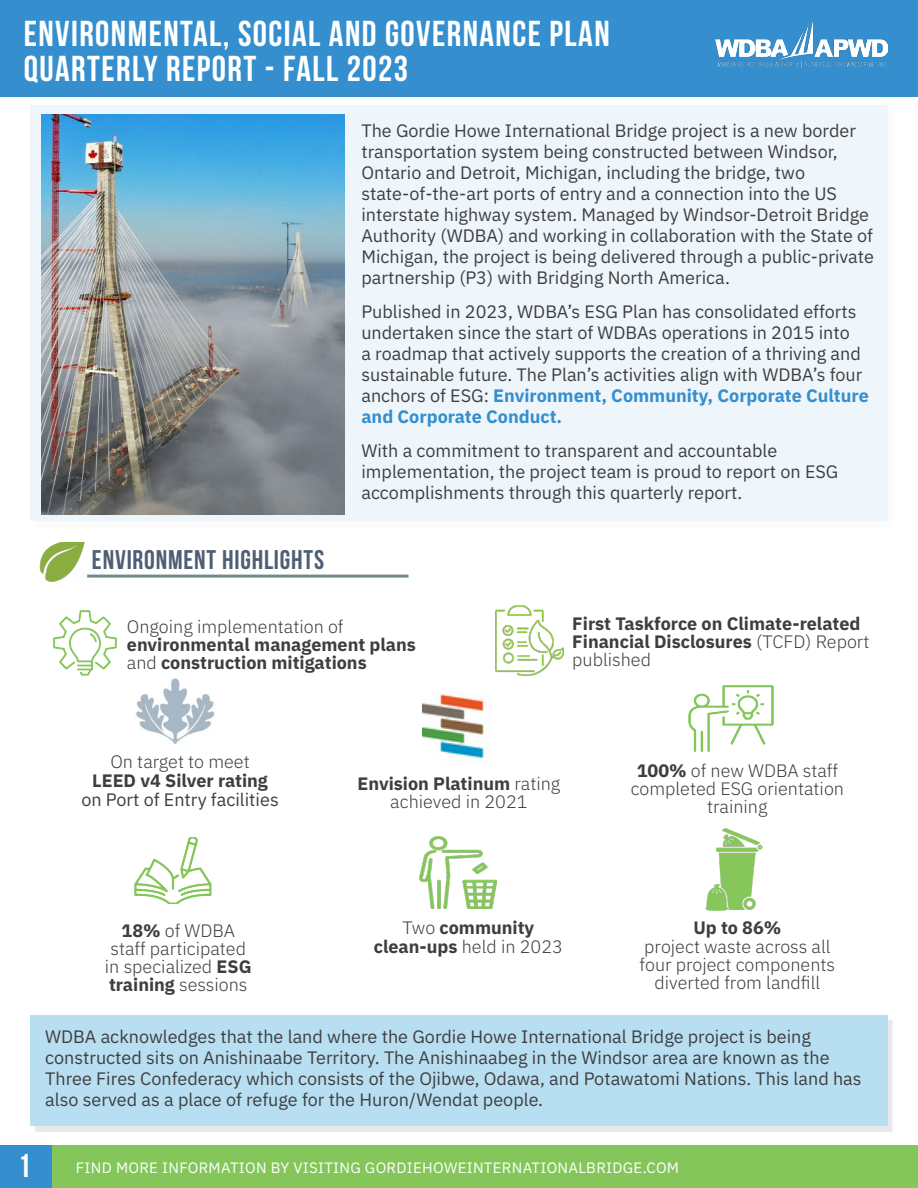
<style>
.page{position:relative;width:918px;height:1188px;background:#fff}
.page>*{position:absolute;margin:0;border:0;box-sizing:border-box;transform-origin:0 0}
._200_Bold_Left{font:700 36px "Bebas Neue";letter-spacing:.04em;color:#fff}
._200_Bold_Left-2{font:700 33px "Bebas Neue";color:#fff}
.t1{font:700 27px "Bebas Neue";letter-spacing:.03em;color:#4f5e74}
.Paragraph_Style{font:18px/21px "IBM Plex Sans";color:#3e3e3f}
.Paragraph_Style-2{font:300 18px/18px "IBM Plex Sans";color:#3e3e3f;text-align:center}
.Paragraph_Style-3{font:700 18px/18px "IBM Plex Sans";color:#3e3e3f}
.Paragraph_Style-4{font:15px "IBM Plex Sans";letter-spacing:.02em;color:#fff}
.s1{font-weight:700;color:#358fce}
.s2{font-weight:300}
.s3{font-weight:700}
</style>
<div class="page">
<div style="left:0;top:0;width:918px;height:96px;background:#358fce"></div>
<div style="left:30px;top:105px;width:858px;height:416px;background:#eff6fb"></div>
<div style="left:35px;top:1020px;width:858px;height:111px;background:#e9e9e9"></div>
<div style="left:30px;top:1015px;width:858px;height:111px;background:#b8def1"></div>
<img style="left:39px;top:543px;width:52px;height:39px">
<hr style="left:87px;top:575px;width:321px;height:3px;background:#6e8d86">
<img style="left:423px;top:694px;width:66px;height:65px">
<img style="left:688px;top:685px;width:85px;height:66px">
<img style="left:134px;top:837px;width:78px;height:67px">
<img style="left:419px;top:837px;width:77px;height:72px">
<img style="left:135px;top:678px;width:80px;height:66px">
<img style="left:705px;top:828px;width:58px;height:83px">
<img style="left:496px;top:606px;width:67px;height:70px">
<img style="left:54px;top:610px;width:62px;height:65px">
<img style="left:42px;top:114px;width:302px;height:400px">
<img style="left:715px;top:20px;width:173px;height:48px">
<div style="left:0;top:1146px;width:918px;height:42px;background:#84c65a"></div>
<div style="left:0;top:1146px;width:52px;height:42px;background:#358fce"></div>
<p class="_200_Bold_Left" style="left:24px;top:14px;width:588px">ENVIRONMENTAL, SOCIAL AND GOVERNANCE PLAN</p>
<p class="_200_Bold_Left" style="left:24px;top:49px;width:386px">QUARTERLY REPORT - FALL 2023</p>
<p class="t1" style="left:92px;top:545px;width:234px">ENVIRONMENT HIGHLIGHTS</p>
<p class="Paragraph_Style" style="left:361px;top:119px;width:514px">The Gordie Howe International Bridge project is a new border transportation system being constructed between Windsor, Ontario and Detroit, Michigan, including the bridge, two state-of-the-art ports of entry and a connection into the US interstate highway system. Managed by Windsor-Detroit Bridge Authority (WDBA) and working in collaboration with the State of Michigan, the project is being delivered through a public-private partnership (P3) with Bridging North America.</p>
<p class="Paragraph_Style" style="left:361px;top:300px;width:509px">Published in 2023, WDBA’s ESG Plan has consolidated efforts undertaken since the start of WDBAs operations in 2015 into<br>a roadmap that actively supports the creation of a thriving and sustainable future. The Plan’s activities align with WDBA’s four anchors of ESG: <span class="s1">Environment, Community, Corporate Culture and Corporate Conduct.</span></p>
<p class="Paragraph_Style" style="left:361px;top:438px;width:479px">With a commitment to transparent and accountable implementation, the project team is proud to report on ESG accomplishments through this quarterly report.</p>
<p class="Paragraph_Style-2" style="left:127px;top:616px;width:218px">Ongoing implementation of</p>
<p class="Paragraph_Style-3" style="left:127px;top:634px;width:291px">environmental management plans <span class="s2">and</span> construction mitigations</p>
<p class="Paragraph_Style-3" style="left:572px;top:613px;width:299px">First Taskforce on Climate-related<br>Financial Disclosures <span class="s2">(TCFD) Report published</span></p>
<p class="Paragraph_Style-2" style="left:110px;top:751px;width:141px">On target to meet</p>
<p class="Paragraph_Style-3" style="left:92px;top:770px;width:177px">LEED v4 Silver rating</p>
<p class="Paragraph_Style" style="left:81px;top:787px;width:199px">on Port of Entry facilities</p>
<p class="Paragraph_Style-2" style="left:358px;top:773px;width:204px"><span class="s3">Envision Platinum</span> rating achieved in 2021</p>
<p class="Paragraph_Style-2" style="left:631px;top:760px;width:215px"><span class="s3">100%</span> of new WDBA staff completed ESG orientation training</p>
<p class="Paragraph_Style-2" style="left:105px;top:920px;width:148px"><span class="s3">18%</span> of WDBA staff participated in specialized <span class="s3">ESG training</span> sessions</p>
<p class="Paragraph_Style-3" style="left:402px;top:917px;width:133px"><span class="s2">Two</span> community</p>
<p class="Paragraph_Style-2" style="left:374px;top:936px;width:191px"><span class="s3">clean-ups</span> held in 2023</p>
<p class="Paragraph_Style-3" style="left:693px;top:917px;width:90px">Up to 86%</p>
<p class="Paragraph_Style-2" style="left:640px;top:936px;width:197px">project waste across all four project components diverted from landfill</p>
<p class="Paragraph_Style" style="left:45px;top:1025px;width:818px">WDBA acknowledges that the land where the Gordie Howe International Bridge project is being constructed sits on Anishinaabe Territory. The Anishinaabeg in the Windsor area are known as the Three Fires Confederacy which consists of the Ojibwe, Odawa, and Potawatomi Nations. This land has also served as a place of refuge for the Huron/Wendat people.</p>
<p class="_200_Bold_Left-2" style="left:18px;top:1147px;width:15px">1</p>
<p class="Paragraph_Style-4" style="left:76px;top:1156px;width:605px">FIND MORE INFORMATION BY VISITING GORDIEHOWEINTERNATIONALBRIDGE.COM</p>
</div>
